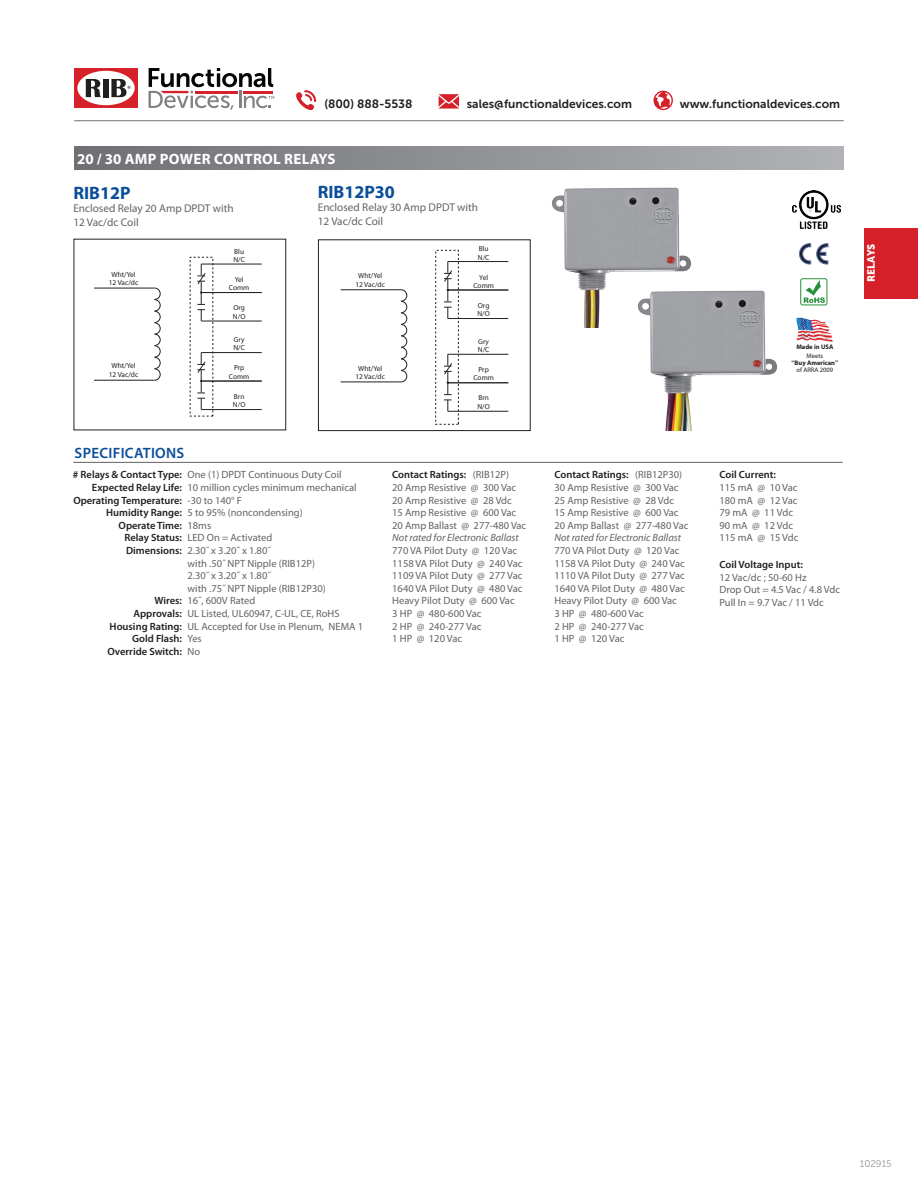
<style>
.page{position:relative;width:918px;height:1188px;background:#fff}
.page>*{position:absolute;margin:0;border:0;box-sizing:border-box;transform-origin:0 0}
.t1{font:700 18px "Myriad Pro";color:#0a4e9a}
.t2{font:700 15px "Myriad Pro";letter-spacing:.02em;color:#fff}
.t3{font:600 15px "Myriad Pro";letter-spacing:.02em;color:#0a4e9a}
.t4{font:12px "Museo Sans 700";color:#231f20}
.t5{font:11.25px/13.5px "Myriad Pro";color:#636366}
.t6{font:10.5px/12.6px "Myriad Pro";color:#636366}
.t7{font:600 10.5px "Myriad Pro";color:#231f20}
.t8{font:italic 10.5px "Myriad Pro";color:#636366}
.t9{font:10.5px "Museo Sans 900";letter-spacing:-.005em;color:#fff}
.t10{font:9.75px "Museo Sans 300";color:#939598}
.t11{font:7.35px/8.4px "Myriad Pro";color:#231f20;text-align:center}
.t12{font:700 6.6px/8.4px "Myriad Pro";color:#231f20;text-align:center}
.s1{font-weight:400;color:#636366}
.s2{font-weight:400}
.s3{font-family:"Adobe Garamond Pro"}
</style>
<div class="page">
<div style="left:74px;top:68px;width:64px;height:40px;background:#d6202a"></div>
<div style="left:77px;top:71px;width:58px;height:34px;background:#fff;border-radius:50%"></div>
<svg style="left:86px;top:79px;width:15px;height:18px"></svg>
<div style="left:103px;top:79px;width:5px;height:18px;background:#211e1e"></div>
<svg style="left:111px;top:79px;width:20px;height:18px"></svg>
<svg style="left:149px;top:68px;width:125px;height:42px"></svg>
<div style="left:864px;top:228px;width:54px;height:70px;background:#d5202a"></div>
<hr style="left:74px;top:120px;width:770px;height:1px;background:#6f7073">
<svg style="left:296px;top:90px;width:20px;height:20px"></svg>
<svg style="left:654px;top:91px;width:19px;height:19px"></svg>
<svg style="left:439px;top:94px;width:20px;height:15px"></svg>
<img style="left:552px;top:187px;width:139px;height:141px">
<hr style="left:73px;top:462px;width:770px;height:1px;background:#636366">
<img style="left:793px;top:190px;width:47px;height:39px">
<svg style="left:817px;top:244px;width:11px;height:20px"></svg>
<svg style="left:799px;top:244px;width:12px;height:20px"></svg>
<svg style="left:796px;top:318px;width:37px;height:24px"></svg>
<svg style="left:804px;top:280px;width:21px;height:23px"></svg>
<div style="left:800px;top:278px;width:27px;height:27px;border:1px solid #269039;border-radius:2px"></div>
<hr style="left:94px;top:288px;width:61px;height:1px;background:#231f20">
<svg style="left:154px;top:288px;width:7px;height:93px"></svg>
<hr style="left:94px;top:380px;width:61px;height:1px;background:#231f20">
<hr style="left:201px;top:264px;width:61px;height:1px;background:#231f20">
<hr style="left:201px;top:292px;width:61px;height:1px;background:#231f20">
<hr style="left:201px;top:321px;width:61px;height:1px;background:#231f20">
<hr style="left:201px;top:352px;width:61px;height:1px;background:#231f20">
<hr style="left:201px;top:381px;width:61px;height:1px;background:#231f20">
<hr style="left:201px;top:409px;width:61px;height:1px;background:#231f20">
<svg style="left:197px;top:353px;width:9px;height:57px"></svg>
<svg style="left:197px;top:264px;width:9px;height:57px"></svg>
<div style="left:318px;top:240px;width:212px;height:191px;border:1px solid #231f20"></div>
<hr style="left:341px;top:290px;width:60px;height:1px;background:#231f20">
<svg style="left:401px;top:289px;width:6px;height:93px"></svg>
<hr style="left:341px;top:382px;width:60px;height:1px;background:#231f20">
<hr style="left:448px;top:261px;width:60px;height:1px;background:#231f20">
<hr style="left:448px;top:290px;width:60px;height:1px;background:#231f20">
<hr style="left:448px;top:318px;width:60px;height:1px;background:#231f20">
<hr style="left:448px;top:354px;width:60px;height:1px;background:#231f20">
<hr style="left:448px;top:382px;width:60px;height:1px;background:#231f20">
<hr style="left:448px;top:383px;width:60px;height:1px;background:#231f20">
<hr style="left:448px;top:411px;width:60px;height:1px;background:#231f20">
<svg style="left:444px;top:262px;width:8px;height:57px"></svg>
<svg style="left:444px;top:354px;width:8px;height:57px"></svg>
<div style="left:435px;top:250px;width:24px;height:175px;border:1px dashed #231f20"></div>
<img style="left:631px;top:289px;width:146px;height:142px">
<div style="left:75px;top:147px;width:769px;height:22px;background:linear-gradient(to right,#6e7073,#b1b2b6)"></div>
<p class="t4" style="left:324px;top:98px;width:90px">(800) 888-5538</p>
<p class="t4" style="left:467px;top:98px;width:167px">sales@functionaldevices.com</p>
<p class="t4" style="left:680px;top:98px;width:162px">www.functionaldevices.com</p>
<p class="t2" style="left:77px;top:149px;width:260px">20 / 30 AMP POWER CONTROL RELAYS</p>
<p class="t1" style="left:73px;top:181px;width:59px">RIB12P</p>
<p class="t5" style="left:73px;top:201px;width:162px">Enclosed Relay 20 Amp DPDT with<br>12 Vac/dc Coil</p>
<p class="t1" style="left:318px;top:180px;width:79px">RIB12P30</p>
<p class="t5" style="left:318px;top:201px;width:162px">Enclosed Relay 30 Amp DPDT with<br>12 Vac/dc Coil</p>
<p class="t11" style="left:109px;top:270px;width:31px">Wht/Yel<br>12 Vac/dc</p>
<p class="t11" style="left:109px;top:361px;width:31px">Wht/Yel<br>12 Vac/dc</p>
<p class="t11" style="left:233px;top:247px;width:13px;text-align:left">Blu<br>N/C</p>
<p class="t11" style="left:229px;top:275px;width:22px">Yel<br>Comm</p>
<p class="t11" style="left:233px;top:304px;width:14px;text-align:left">Org<br>N/O</p>
<p class="t11" style="left:233px;top:335px;width:13px;text-align:left">Gry<br>N/C</p>
<p class="t11" style="left:229px;top:363px;width:22px">Prp<br>Comm</p>
<p class="t11" style="left:233px;top:392px;width:14px;text-align:left">Brn<br>N/O</p>
<p class="t11" style="left:355px;top:272px;width:31px">Wht/Yel<br>12 Vac/dc</p>
<p class="t11" style="left:355px;top:364px;width:31px">Wht/Yel<br>12 Vac/dc</p>
<p class="t11" style="left:478px;top:244px;width:13px;text-align:left">Blu<br>N/C</p>
<p class="t11" style="left:473px;top:273px;width:22px">Yel<br>Comm</p>
<p class="t11" style="left:477px;top:301px;width:14px;text-align:left">Org<br>N/O</p>
<p class="t11" style="left:478px;top:337px;width:13px;text-align:left">Gry<br>N/C</p>
<p class="t11" style="left:473px;top:365px;width:22px">Prp<br>Comm</p>
<p class="t11" style="left:477px;top:394px;width:14px;text-align:left">Brn<br>N/O</p>
<p class="t3" style="left:75px;top:444px;width:111px">SPECIFICATIONS</p>
<p class="t7" style="left:73px;top:468px;width:111px"># Relays &amp; Contact Type:</p>
<p class="t7" style="left:92px;top:481px;width:92px">Expected Relay Life:</p>
<p class="t7" style="left:73px;top:493px;width:110px">Operating Temperature:</p>
<p class="t7" style="left:106px;top:506px;width:77px">Humidity Range:</p>
<p class="t7" style="left:119px;top:519px;width:65px">Operate Time:</p>
<p class="t7" style="left:124px;top:531px;width:59px">Relay Status:</p>
<p class="t7" style="left:126px;top:544px;width:58px">Dimensions:</p>
<p class="t6" style="left:187px;top:468px;width:156px">One (1) DPDT Continuous Duty Coil</p>
<p class="t6" style="left:187px;top:481px;width:171px">10 million cycles minimum mechanical</p>
<p class="t6" style="left:187px;top:494px;width:56px">-30 to 140° F</p>
<p class="t6" style="left:187px;top:506px;width:117px">5 to 95% (noncondensing)</p>
<p class="t6" style="left:187px;top:519px;width:25px">18ms</p>
<p class="t6" style="left:187px;top:531px;width:86px">LED On = Activated</p>
<p class="t6" style="left:187px;top:544px;width:129px">2.30˝ x 3.20˝ x 1.80˝<br>with .50˝ NPT Nipple (RIB12P)</p>
<p class="t6" style="left:187px;top:569px;width:140px">2.30˝ x 3.20˝ x 1.80˝<br>with .75˝ NPT Nipple (RIB12P30)</p>
<p class="t6" style="left:187px;top:594px;width:69px">16˝, 600V Rated</p>
<p class="t6" style="left:187px;top:607px;width:154px">UL Listed, UL60947, C-UL, CE, RoHS</p>
<p class="t6" style="left:187px;top:620px;width:177px">UL Accepted for Use in Plenum, NEMA 1</p>
<p class="t6" style="left:187px;top:632px;width:16px">Yes</p>
<p class="t6" style="left:187px;top:645px;width:14px">No</p>
<p class="t7" style="left:155px;top:594px;width:29px">Wires:</p>
<p class="t7" style="left:134px;top:607px;width:50px">Approvals:</p>
<p class="t7" style="left:110px;top:619px;width:74px">Housing Rating:</p>
<p class="t7" style="left:132px;top:632px;width:52px">Gold Flash:</p>
<p class="t7" style="left:107px;top:645px;width:76px">Override Switch:</p>
<p class="t7" style="left:392px;top:468px;width:118px">Contact Ratings: <span class="s1">(RIB12P)</span></p>
<p class="t6" style="left:392px;top:481px;width:126px">20 Amp Resistive @ 300 Vac</p>
<p class="t6" style="left:392px;top:494px;width:121px">20 Amp Resistive @ 28 Vdc</p>
<p class="t6" style="left:392px;top:506px;width:126px">15 Amp Resistive @ 600 Vac</p>
<p class="t6" style="left:392px;top:519px;width:136px">20 Amp Ballast @ 277-480 Vac</p>
<p class="t8" style="left:392px;top:531px;width:128px">Not rated for Electronic Ballast</p>
<p class="t6" style="left:392px;top:544px;width:126px">770 VA Pilot Duty @ 120 Vac</p>
<p class="t6" style="left:392px;top:557px;width:132px">1158 VA Pilot Duty @ 240 Vac</p>
<p class="t6" style="left:392px;top:569px;width:132px">1109 VA Pilot Duty @ 277 Vac</p>
<p class="t6" style="left:392px;top:582px;width:132px">1640 VA Pilot Duty @ 480 Vac</p>
<p class="t6" style="left:392px;top:594px;width:124px">Heavy Pilot Duty @ 600 Vac</p>
<p class="t6" style="left:392px;top:607px;width:91px">3 HP @ 480-600 Vac</p>
<p class="t6" style="left:392px;top:620px;width:91px">2 HP @ 240-277 Vac</p>
<p class="t6" style="left:392px;top:632px;width:71px">1 HP @ 120 Vac</p>
<p class="t7" style="left:554px;top:468px;width:129px">Contact Ratings: <span class="s1">(RIB12P30)</span></p>
<p class="t6" style="left:554px;top:481px;width:126px">30 Amp Resistive @ 300 Vac</p>
<p class="t6" style="left:554px;top:494px;width:121px">25 Amp Resistive @ 28 Vdc</p>
<p class="t6" style="left:554px;top:506px;width:126px">15 Amp Resistive @ 600 Vac</p>
<p class="t6" style="left:554px;top:519px;width:136px">20 Amp Ballast @ 277-480 Vac</p>
<p class="t8" style="left:554px;top:531px;width:128px">Not rated for Electronic Ballast</p>
<p class="t6" style="left:554px;top:544px;width:126px">770 VA Pilot Duty @ 120 Vac</p>
<p class="t6" style="left:554px;top:557px;width:132px">1158 VA Pilot Duty @ 240 Vac</p>
<p class="t6" style="left:554px;top:569px;width:132px">1110 VA Pilot Duty @ 277 Vac</p>
<p class="t6" style="left:554px;top:582px;width:132px">1640 VA Pilot Duty @ 480 Vac</p>
<p class="t6" style="left:554px;top:594px;width:124px">Heavy Pilot Duty @ 600 Vac</p>
<p class="t6" style="left:554px;top:607px;width:91px">3 HP @ 480-600 Vac</p>
<p class="t6" style="left:554px;top:620px;width:91px">2 HP @ 240-277 Vac</p>
<p class="t6" style="left:554px;top:632px;width:71px">1 HP @ 120 Vac</p>
<p class="t12" style="left:796px;top:343px;width:39px">Made in USA<br><span class="s2">Meets</span></p>
<p class="t12" style="left:792px;top:359px;width:48px;line-height:7.1px"><span class="s3">“</span>Buy American<span class="s3">” </span><span class="s2">of ARRA 2009</span></p>
<p class="t7" style="left:719px;top:468px;width:58px">Coil Current:</p>
<p class="t6" style="left:719px;top:481px;width:80px">115 mA @ 10 Vac</p>
<p class="t6" style="left:719px;top:494px;width:80px">180 mA @ 12 Vac</p>
<p class="t6" style="left:719px;top:506px;width:75px">79 mA @ 11 Vdc</p>
<p class="t6" style="left:719px;top:519px;width:75px">90 mA @ 12 Vdc</p>
<p class="t6" style="left:719px;top:531px;width:80px">115 mA @ 15 Vdc</p>
<p class="t7" style="left:719px;top:558px;width:85px">Coil Voltage Input:</p>
<p class="t6" style="left:719px;top:571px;width:89px">12 Vac/dc ; 50-60 Hz</p>
<p class="t6" style="left:719px;top:583px;width:122px">Drop Out = 4.5 Vac / 4.8 Vdc</p>
<p class="t6" style="left:719px;top:596px;width:106px">Pull In = 9.7 Vac / 11 Vdc</p>
<p class="t9" style="left:865px;top:282px;width:40px;rotate:-90deg">RELAYS</p>
<p class="t10" style="left:860px;top:1158px;width:33px">102915</p>
</div>
